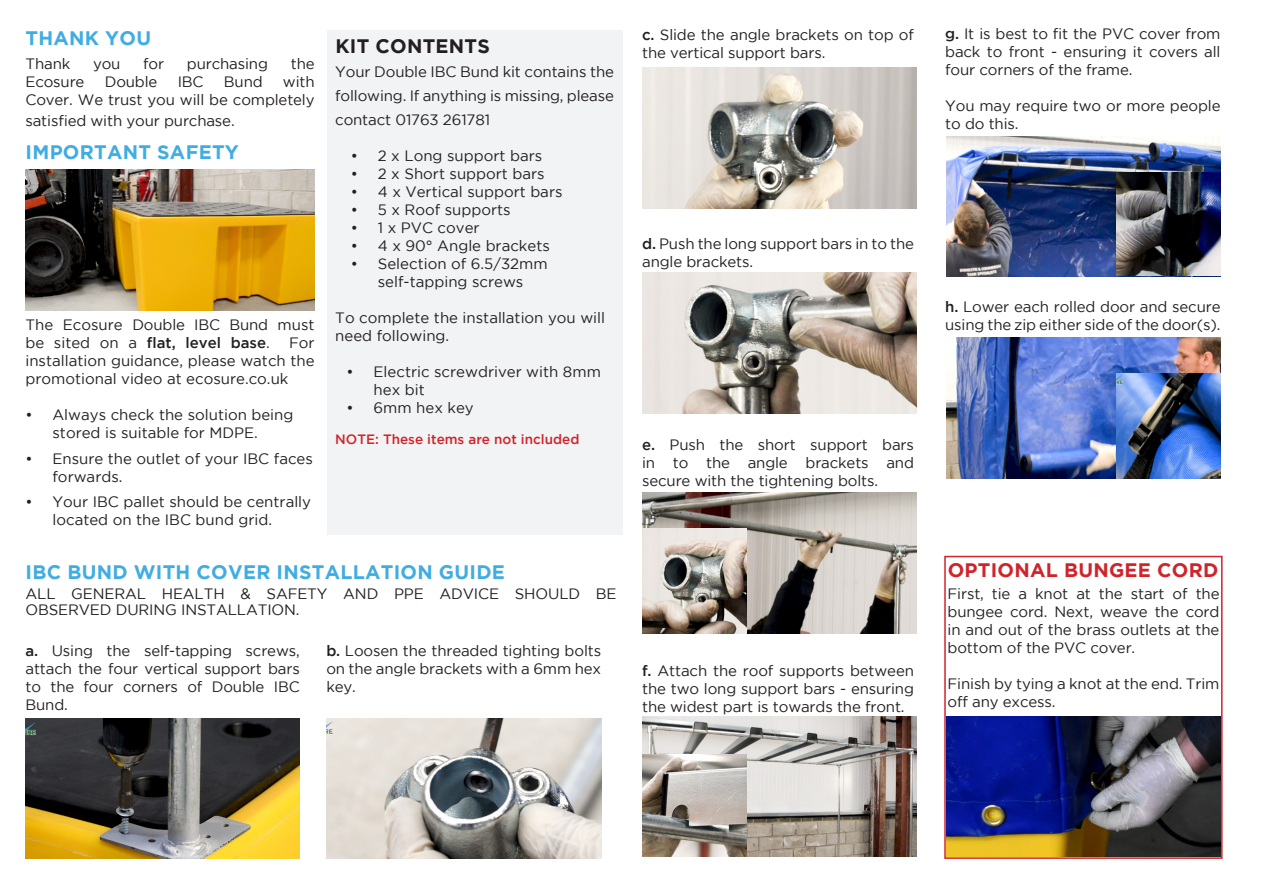
<style>
.page{position:relative;width:1263px;height:893px;background:#fff}
.page>*{position:absolute;margin:0;border:0;box-sizing:border-box;transform-origin:0 0}
.t1{font:700 19.5px "Gotham";letter-spacing:.015em;color:#40ade2}
.t2{font:700 19.5px "Gotham";letter-spacing:.015em;color:#d1232a}
.t3{font:700 19.5px "Gotham";letter-spacing:.015em;color:#231f20}
.t4{font:15px/18px "Gotham";letter-spacing:-.01em;color:#231f20}
.t5{font:500 13.5px "Gotham";color:#d1232a}
.s1{font-weight:500}
</style>
<div class="page">
<div style="left:327px;top:30px;width:295px;height:504px;background:#f2f3f4"></div>
<img style="left:26px;top:718px;width:274px;height:141px">
<img style="left:327px;top:718px;width:274px;height:141px">
<img style="left:643px;top:67px;width:274px;height:141px">
<img style="left:643px;top:273px;width:274px;height:140px">
<img style="left:643px;top:716px;width:274px;height:141px">
<img style="left:643px;top:755px;width:104px;height:102px">
<img style="left:946px;top:136px;width:275px;height:140px">
<img style="left:1116px;top:172px;width:104px;height:103px">
<img style="left:643px;top:493px;width:274px;height:140px">
<img style="left:643px;top:529px;width:104px;height:104px">
<img style="left:946px;top:338px;width:275px;height:140px">
<img style="left:1116px;top:374px;width:105px;height:104px">
<img style="left:26px;top:170px;width:289px;height:140px">
<img style="left:947px;top:716px;width:272px;height:140px">
<div style="left:944px;top:556px;width:278px;height:303px;border:2px solid #d1232a"></div>
<p class="t1" style="left:26px;top:26px;width:127px">THANK YOU</p>
<p class="t4" style="left:25px;top:54px;width:46px">Thank</p>
<p class="t4" style="left:93px;top:54px;width:29px">you</p>
<p class="t4" style="left:143px;top:54px;width:22px">for</p>
<p class="t4" style="left:187px;top:54px;width:83px">purchasing</p>
<p class="t4" style="left:291px;top:54px;width:25px">the</p>
<p class="t4" style="left:25px;top:72px;width:61px">Ecosure</p>
<p class="t4" style="left:105px;top:72px;width:54px">Double</p>
<p class="t4" style="left:178px;top:72px;width:27px">IBC</p>
<p class="t4" style="left:224px;top:72px;width:40px">Bund</p>
<p class="t4" style="left:25px;top:72px;width:291px;text-align:right">with<br>Cover. We trust you will be completely</p>
<p class="t4" style="left:25px;top:112px;width:211px">satisfied with your purchase.</p>
<p class="t1" style="left:26px;top:141px;width:215px">IMPORTANT SAFETY</p>
<p class="t4" style="left:25px;top:316px;width:291px">The Ecosure Double IBC Bund must be sited on a <span class="s1">flat, level base</span>.</p>
<p class="t4" style="left:25px;top:334px;width:291px;text-align:justify;text-indent:264px">For installation guidance, please watch the promotional video at ecosure.co.uk</p>
<p class="t4" style="left:25px;top:406px;width:269px;text-align:center">• Always check the solution being stored is suitable for MDPE.</p>
<p class="t4" style="left:52px;top:449px;width:262px;text-indent:-27px">• Ensure the outlet of your IBC faces forwards.</p>
<p class="t4" style="left:52px;top:493px;width:260px;text-indent:-27px">• Your IBC pallet should be centrally located on the IBC bund grid.</p>
<p class="t3" style="left:335px;top:35px;width:156px">KIT CONTENTS</p>
<p class="t4" style="left:335px;top:59px;width:280px;line-height:24px;text-align:justify">Your Double IBC Bund kit contains the following. If anything is missing, please contact 01763 261781</p>
<p class="t4" style="left:351px;top:146px;width:193px">• 2 x Long support bars</p>
<p class="t4" style="left:351px;top:164px;width:195px">• 2 x Short support bars</p>
<p class="t4" style="left:351px;top:182px;width:213px">• 4 x Vertical support bars</p>
<p class="t4" style="left:351px;top:200px;width:161px">• 5 x Roof supports</p>
<p class="t4" style="left:351px;top:218px;width:130px">• 1 x PVC cover</p>
<p class="t4" style="left:351px;top:236px;width:201px">• 4 x 90° Angle brackets</p>
<p class="t4" style="left:351px;top:254px;width:198px;text-align:center">• Selection of 6.5/32mm self-tapping screws</p>
<p class="t4" style="left:335px;top:308px;width:271px">To complete the installation you will need following.</p>
<p class="t4" style="left:374px;top:362px;width:229px;text-indent:-27px">• Electric screwdriver with 8mm hex bit</p>
<p class="t4" style="left:347px;top:399px;width:129px">• 6mm hex key</p>
<p class="t5" style="left:335px;top:431px;width:246px">NOTE: These items are not included</p>
<p class="t1" style="left:26px;top:561px;width:481px">IBC BUND WITH COVER INSTALLATION GUIDE</p>
<p class="t4" style="left:26px;top:585px;width:593px;line-height:16.5px">ALL GENERAL HEALTH &amp; SAFETY AND PPE ADVICE SHOULD BE<br>OBSERVED DURING INSTALLATION.</p>
<p class="t4" style="left:26px;top:641px;width:276px;text-align:justify"><span class="s1">a.</span> Using the self-tapping screws, attach the four vertical support bars to the four corners of Double IBC Bund.</p>
<p class="t4" style="left:326px;top:641px;width:276px;text-align:justify"><span class="s1">b.</span> Loosen the threaded tighting bolts on the angle brackets with a 6mm hex key.</p>
<p class="t4" style="left:642px;top:26px;width:273px"><span class="s1">c.</span> Slide the angle brackets on top of the vertical support bars.</p>
<p class="t4" style="left:642px;top:234px;width:273px"><span class="s1">d.</span> Push the long support bars in to the angle brackets.</p>
<p class="t4" style="left:642px;top:435px;width:273px;text-align:justify"><span class="s1">e.</span> Push the short support bars in to the angle brackets and secure with the tightening bolts.</p>
<p class="t4" style="left:642px;top:662px;width:273px;text-align:justify"><span class="s1">f.</span> Attach the roof supports between the two long support bars - ensuring the widest part is towards the front.</p>
<p class="t4" style="left:945px;top:24px;width:277px;text-align:justify"><span class="s1">g.</span> It is best to fit the PVC cover from back to front - ensuring it covers all four corners of the frame.</p>
<p class="t4" style="left:945px;top:96px;width:277px">You may require two or more people to do this.</p>
<p class="t4" style="left:945px;top:297px;width:277px"><span class="s1">h.</span> Lower each rolled door and secure using the zip either side of the door(s).</p>
<p class="t2" style="left:948px;top:559px;width:272px">OPTIONAL BUNGEE CORD</p>
<p class="t4" style="left:948px;top:585px;width:273px;text-align:justify">First, tie a knot at the start of the bungee cord. Next, weave the cord in and out of the brass outlets at the bottom of the PVC cover.</p>
<p class="t4" style="left:948px;top:675px;width:273px">Finish by tying a knot at the end. Trim</p>
<p class="t4" style="left:948px;top:693px;width:109px">off any excess.</p>
</div>
